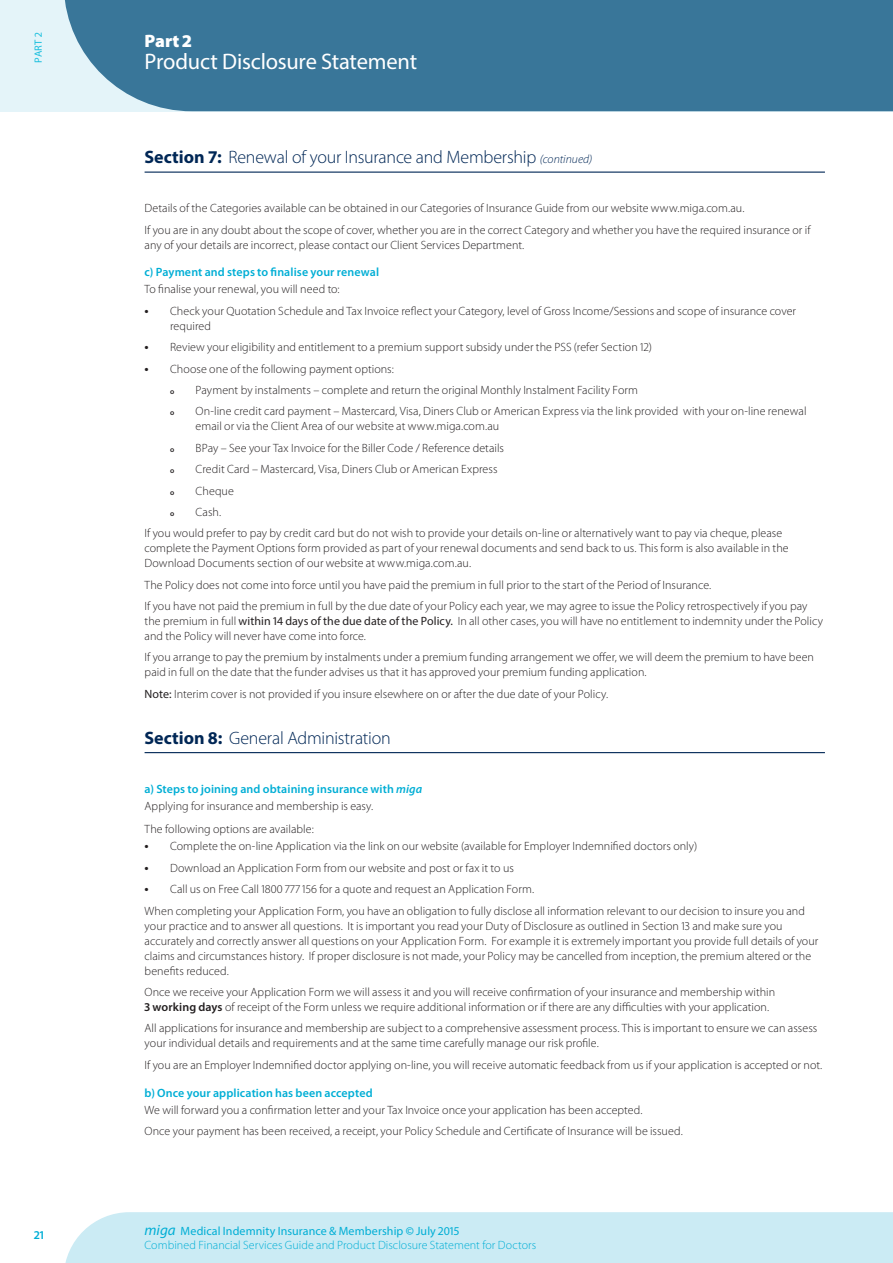
<style>
.page{position:relative;width:893px;height:1263px;background:#fff}
.page>*{position:absolute;margin:0;border:0;box-sizing:border-box;transform-origin:0 0}
.Section_Headings{font:22.5px "Myriad Pro";letter-spacing:-.01em;color:#fff}
.Section___Rule{font:300 18px "Myriad Pro";letter-spacing:-.015em;color:#002756}
.Section_Headings-2{font:900 18px "Myriad Pro";color:#fff}
.Body_Text{font:300 12px/15px "Myriad Pro";letter-spacing:.005em;color:#231f20}
.Sub_Heading_L2{font:600 12px "Myriad Pro";letter-spacing:.01em;color:#00aed5}
.t1{font:300 12px/14.2px "Myriad Pro";letter-spacing:.005em;color:#00aed5}
.Sub_Heading_L1_1{font:300 12px "Myriad Pro";letter-spacing:.005em;color:#231f20}
.Body_Text-2{font:10.5px "Myriad Pro";color:#16bedd}
.t2{font:600 7.5px "Myriad Pro";color:#231f20}
.s1{font-weight:700}
.s2{font-style:italic;font-size:12px}
.s3{font-weight:600;font-size:13.5px}
.s4{font-weight:400}
.s5{font-style:italic}
.s6{font-weight:600}
.s7{font-weight:400;font-style:italic;font-size:15px}
</style>
<div class="page">
<div style="left:65px;top:1212px;width:828px;height:51px;background:#cbebf4"></div>
<div style="left:0;top:0;width:893px;height:111px;background:#e4f4f9"></div>
<div style="left:65px;top:0;width:828px;height:111px;background:#397699"></div>
<hr style="left:145px;top:172px;width:680px;height:1px;background:#002756">
<hr style="left:145px;top:752px;width:680px;height:1px;background:#002756">
<p class="Body_Text-2" style="left:32px;top:63px;width:32px;rotate:-90deg">PART 2</p>
<p class="Section_Headings-2" style="left:145px;top:29px;width:49px">Part 2</p>
<p class="Section_Headings" style="left:145px;top:48px;width:274px">Product Disclosure Statement</p>
<p class="Section___Rule" style="left:145px;top:146px;width:449px"><span class="s1">Section 7:</span> Renewal of your Insurance and Membership <span class="s2">(continued)</span></p>
<p class="Body_Text" style="left:145px;top:201px;width:601px">Details of the Categories available can be obtained in our Categories of Insurance Guide from our website www.miga.com.au.</p>
<p class="Body_Text" style="left:145px;top:222px;width:667px">If you are in any doubt about the scope of cover, whether you are in the correct Category and whether you have the required insurance or if any of your details are incorrect, please contact our Client Services Department.</p>
<p class="Sub_Heading_L2" style="left:145px;top:265px;width:236px">c) Payment and steps to finalise your renewal</p>
<p class="Body_Text" style="left:145px;top:282px;width:197px">To finalise your renewal, you will need to:</p>
<p class="Body_Text" style="left:170px;top:303px;width:628px;text-indent:-26px"><span class="s3">•</span> Check your Quotation Schedule and Tax Invoice reflect your Category, level of Gross Income/Sessions and scope of insurance cover required</p>
<p class="Body_Text" style="left:145px;top:340px;width:509px"><span class="s3">•</span> Review your eligibility and entitlement to a premium support subsidy under the PSS (refer Section 12)</p>
<p class="Body_Text" style="left:145px;top:361px;width:251px"><span class="s3">•</span> Choose one of the following payment options:</p>
<p class="t2" style="left:170px;top:387px;width:6px">o</p>
<p class="Body_Text" style="left:196px;top:382px;width:444px">Payment by instalments – complete and return the original Monthly Instalment Facility Form</p>
<p class="t2" style="left:170px;top:408px;width:6px">o</p>
<p class="Body_Text" style="left:196px;top:404px;width:612px">On-line credit card payment – Mastercard, Visa, Diners Club or American Express via the link provided with your on-line renewal email or via the Client Area of our website at www.miga.com.au</p>
<p class="t2" style="left:170px;top:444px;width:6px">o</p>
<p class="Body_Text" style="left:196px;top:440px;width:310px">BPay – See your Tax Invoice for the Biller Code / Reference details</p>
<p class="t2" style="left:170px;top:466px;width:6px">o</p>
<p class="Body_Text" style="left:196px;top:461px;width:303px">Credit Card – Mastercard, Visa, Diners Club or American Express</p>
<p class="t2" style="left:170px;top:487px;width:6px">o</p>
<p class="Body_Text" style="left:196px;top:483px;width:40px">Cheque</p>
<p class="t2" style="left:170px;top:509px;width:6px">o</p>
<p class="Body_Text" style="left:196px;top:504px;width:27px">Cash.</p>
<p class="Body_Text" style="left:145px;top:526px;width:646px">If you would prefer to pay by credit card but do not wish to provide your details on-line or alternatively want to pay via cheque, please complete the Payment Options form provided as part of your renewal documents and send back to us. This form is also available in the<br>Download Documents section of our website at www.miga.com.au.</p>
<p class="Body_Text" style="left:145px;top:577px;width:568px">The Policy does not come into force until you have paid the premium in full prior to the start of the Period of Insurance.</p>
<p class="Body_Text" style="left:145px;top:598px;width:680px">If you have not paid the premium in full by the due date of your Policy each year, we may agree to issue the Policy retrospectively if you pay the premium in full <span class="s4">within 14 days of the due date of the Policy.</span> In all other cases, you will have no entitlement to indemnity under the Policy and the Policy will never have come into force.</p>
<p class="Body_Text" style="left:145px;top:650px;width:671px">If you arrange to pay the premium by instalments under a premium funding arrangement we offer, we will deem the premium to have been paid in full on the date that the funder advises us that it has approved your premium funding application.</p>
<p class="Body_Text" style="left:145px;top:686px;width:465px"><span class="s4">Note:</span> Interim cover is not provided if you insure elsewhere on or after the due date of your Policy.</p>
<p class="Section___Rule" style="left:145px;top:727px;width:248px"><span class="s1">Section 8:</span> General Administration</p>
<p class="Sub_Heading_L2" style="left:145px;top:781px;width:279px">a) Steps to joining and obtaining insurance with <span class="s5">miga</span></p>
<p class="Body_Text" style="left:145px;top:798px;width:230px">Applying for insurance and membership is easy.</p>
<p class="Sub_Heading_L1_1" style="left:145px;top:822px;width:171px">The following options are available:</p>
<p class="Body_Text" style="left:145px;top:839px;width:554px"><span class="s3">•</span> Complete the on-line Application via the link on our website (available for Employer Indemnified doctors only)</p>
<p class="Body_Text" style="left:145px;top:860px;width:371px"><span class="s3">•</span> Download an Application Form from our website and post or fax it to us</p>
<p class="Body_Text" style="left:145px;top:882px;width:391px"><span class="s3">•</span> Call us on Free Call 1800 777 156 for a quote and request an Application Form.</p>
<p class="Body_Text" style="left:145px;top:903px;width:675px">When completing your Application Form, you have an obligation to fully disclose all information relevant to our decision to insure you and your practice and to answer all questions. It is important you read your Duty of Disclosure as outlined in Section 13 and make sure you accurately and correctly answer all questions on your Application Form. For example it is extremely important you provide full details of your claims and circumstances history. If proper disclosure is not made, your Policy may be cancelled from inception, the premium altered or the benefits reduced.</p>
<p class="Body_Text" style="left:145px;top:984px;width:632px">Once we receive your Application Form we will assess it and you will receive confirmation of your insurance and membership within<br><span class="s6">3 working days</span> of receipt of the Form unless we require additional information or if there are any difficulties with your application.</p>
<p class="Body_Text" style="left:145px;top:1021px;width:674px">All applications for insurance and membership are subject to a comprehensive assessment process. This is important to ensure we can assess your individual details and requirements and at the same time carefully manage our risk profile.</p>
<p class="Body_Text" style="left:145px;top:1057px;width:679px">If you are an Employer Indemnified doctor applying on-line, you will receive automatic feedback from us if your application is accepted or not.</p>
<p class="Sub_Heading_L2" style="left:145px;top:1085px;width:230px">b) Once your application has been accepted</p>
<p class="Body_Text" style="left:145px;top:1102px;width:499px">We will forward you a confirmation letter and your Tax Invoice once your application has been accepted.</p>
<p class="Body_Text" style="left:145px;top:1123px;width:540px">Once your payment has been received, a receipt, your Policy Schedule and Certificate of Insurance will be issued.</p>
<p class="Sub_Heading_L2" style="left:34px;top:1227px;width:12px">21</p>
<p class="t1" style="left:145px;top:1224px;width:393px"><span class="s7">miga</span> <span class="s4">Medical Indemnity Insurance &amp; Membership</span> <span class="s6">©</span> <span class="s4">July 2015<br></span>Combined Financial Services Guide and Product Disclosure Statement for Doctors</p>
</div>
